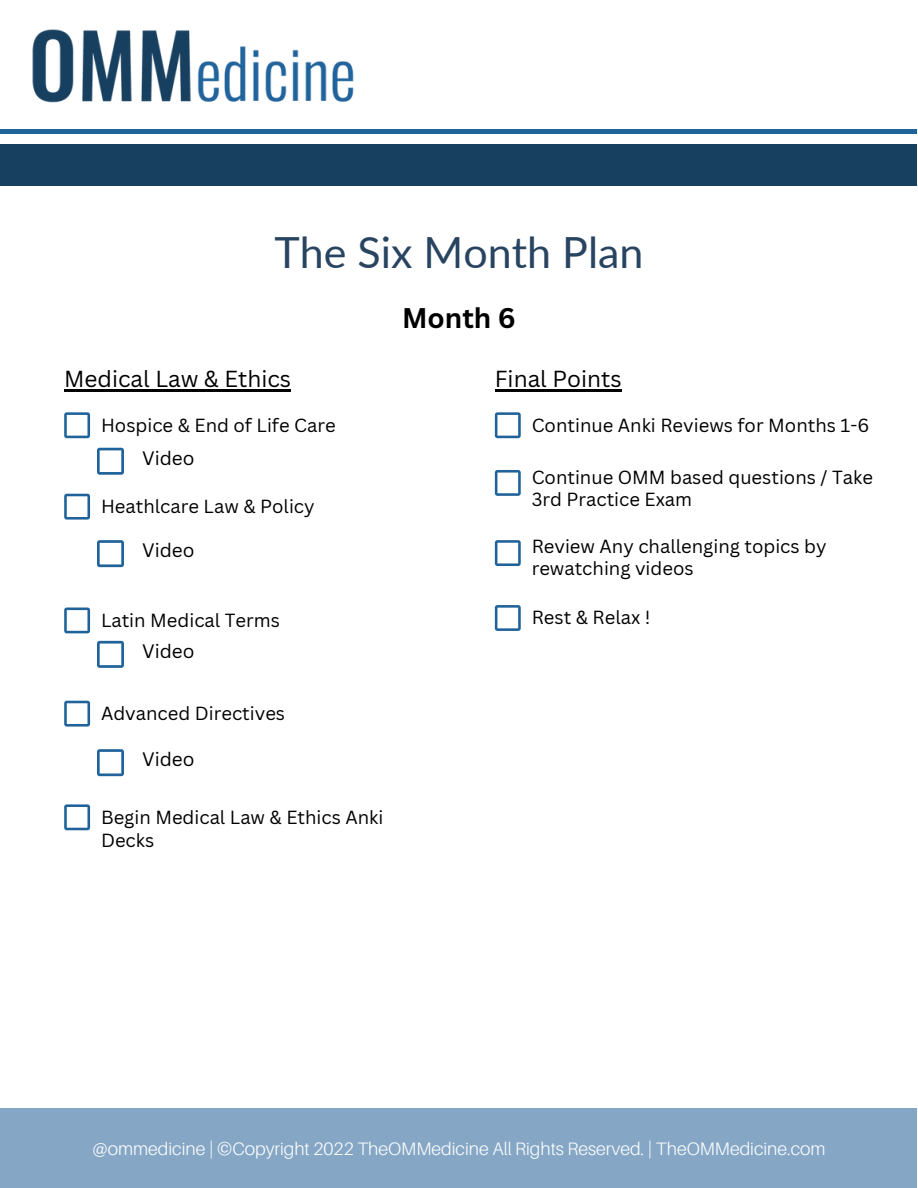
<style>
.page{position:relative;width:918px;height:1188px;background:#fff}
.page>*{position:absolute;margin:0;border:0;box-sizing:border-box;transform-origin:0 0}
.t1{font:43.05px "Lato";color:#284460}
.t2{font:700 27.75px "Canva Sans";color:#000}
.t3{font:22.65px "Canva Sans";color:#000}
.t4{font:18.9px "Canva Sans";color:#000}
.t5{font:18.45px/22.5px "Canva Sans";color:#000}
.t6{font:300 18px "Aileron";color:#fff}
</style>
<div class="page">
<img style="left:32px;top:29px;width:322px;height:74px">
<div style="left:0;top:145px;width:917px;height:41px;background:#173f5f"></div>
<hr style="left:0;top:129px;width:917px;height:4px;background:#20639b">
<div style="left:0;top:1108px;width:917px;height:80px;background:#85a7c5"></div>
<svg style="left:64px;top:412px;width:26px;height:26px"></svg>
<hr style="left:64px;top:389px;width:227px;height:2px;background:#000">
<svg style="left:64px;top:494px;width:26px;height:26px"></svg>
<svg style="left:64px;top:608px;width:26px;height:25px"></svg>
<svg style="left:64px;top:701px;width:26px;height:26px"></svg>
<svg style="left:97px;top:448px;width:27px;height:27px"></svg>
<svg style="left:97px;top:540px;width:27px;height:27px"></svg>
<svg style="left:97px;top:641px;width:27px;height:27px"></svg>
<svg style="left:97px;top:749px;width:27px;height:27px"></svg>
<svg style="left:64px;top:804px;width:26px;height:26px"></svg>
<svg style="left:495px;top:412px;width:26px;height:26px"></svg>
<hr style="left:495px;top:389px;width:127px;height:2px;background:#000">
<svg style="left:495px;top:470px;width:26px;height:26px"></svg>
<svg style="left:495px;top:540px;width:26px;height:26px"></svg>
<svg style="left:495px;top:605px;width:26px;height:26px"></svg>
<h1 class="t1" style="left:274px;top:225px;width:371px">The Six Month Plan</h1>
<h2 class="t2" style="left:402px;top:298px;width:115px">Month 6</h2>
<p class="t3" style="left:64px;top:363px;width:228px">Medical Law &amp; Ethics</p>
<p class="t5" style="left:101px;top:413px;width:236px">Hospice &amp; End of Life Care</p>
<p class="t4" style="left:142px;top:445px;width:54px">Video</p>
<p class="t5" style="left:101px;top:495px;width:215px">Heathlcare Law &amp; Policy</p>
<p class="t4" style="left:142px;top:537px;width:54px">Video</p>
<p class="t5" style="left:101px;top:608px;width:181px">Latin Medical Terms</p>
<p class="t4" style="left:142px;top:638px;width:54px">Video</p>
<p class="t5" style="left:101px;top:702px;width:186px">Advanced Directives</p>
<p class="t4" style="left:142px;top:746px;width:54px">Video</p>
<p class="t5" style="left:101px;top:806px;width:284px">Begin Medical Law &amp; Ethics Anki<br>Decks</p>
<p class="t3" style="left:495px;top:363px;width:128px">Final Points</p>
<p class="t5" style="left:532px;top:413px;width:339px">Continue Anki Reviews for Months 1-6</p>
<p class="t5" style="left:532px;top:466px;width:343px">Continue OMM based questions / Take<br>3rd Practice Exam</p>
<p class="t5" style="left:532px;top:534px;width:296px">Review Any challenging topics by rewatching videos</p>
<p class="t5" style="left:532px;top:606px;width:120px">Rest &amp; Relax !</p>
<p class="t6" style="left:92px;top:1137px;width:735px">@ommedicine | ©Copyright 2022 TheOMMedicine All Rights Reserved. | TheOMMedicine.com</p>
</div>
